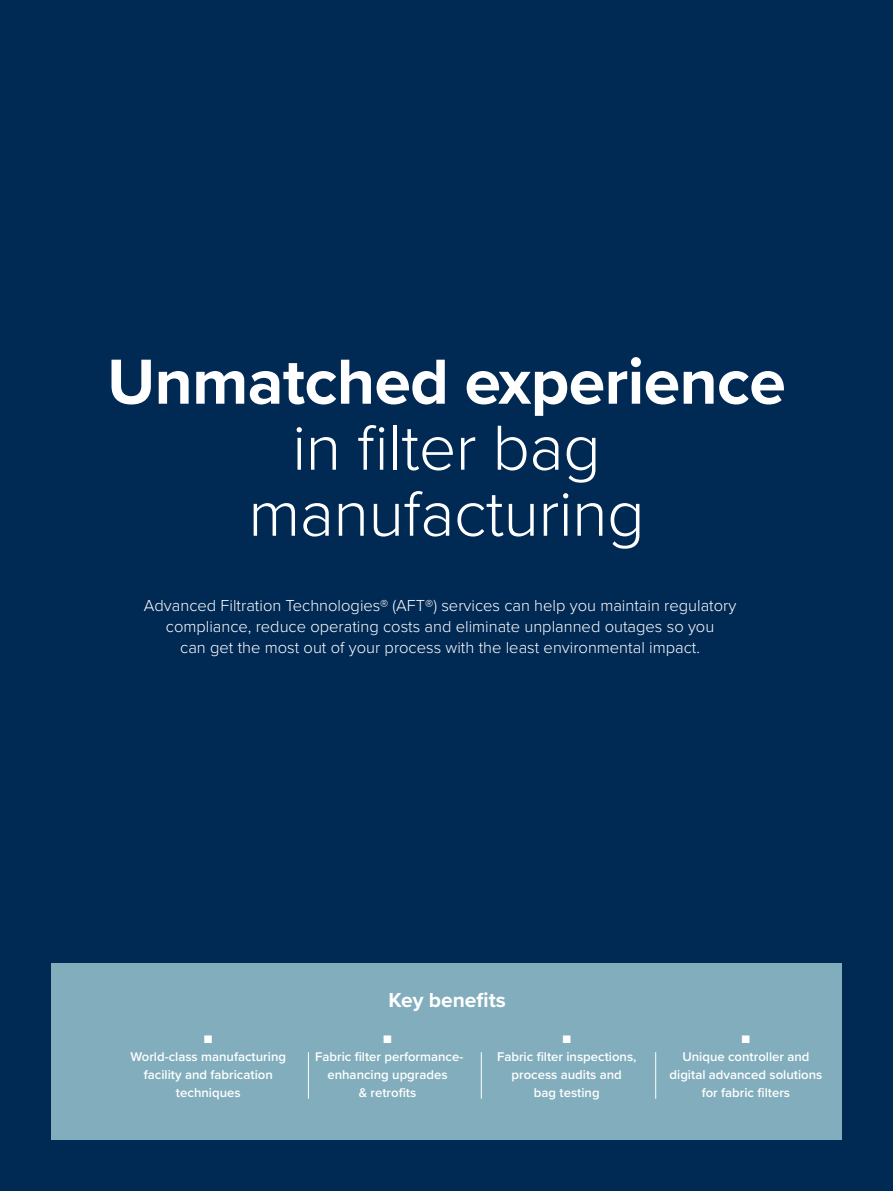
<style>
.page{position:relative;width:893px;height:1191px;background:#002954}
.page>*{position:absolute;margin:0;border:0;box-sizing:border-box;transform-origin:0 0}
.Intro_page_headline{font:300 66px "Proxima Nova";letter-spacing:-.01em;color:#fff}
.Intro_page_headline-2{font:700 66px "Proxima Nova";letter-spacing:-.01em;color:#fff}
.Key_benefits_headlin{font:700 21px "Proxima Nova";color:#fff}
.Subhead{font:300 16.5px/21px "Proxima Nova";color:#fff;text-align:center}
.Key_benefits_bullets{font:600 13.2px/18px "Proxima Nova";color:#fff;text-align:center}
</style>
<div class="page">
<div style="left:51px;top:963px;width:791px;height:176px;background:#81adbc"></div>
<hr style="left:481px;top:1052px;width:1px;height:46px;background:#fff">
<hr style="left:308px;top:1052px;width:1px;height:46px;background:#fff">
<hr style="left:655px;top:1052px;width:1px;height:46px;background:#fff">
<p class="Intro_page_headline-2" style="left:107px;top:332px;width:680px">Unmatched experience</p>
<p class="Intro_page_headline" style="left:292px;top:398px;width:310px">in filter bag</p>
<p class="Intro_page_headline" style="left:248px;top:464px;width:398px">manufacturing</p>
<p class="Subhead" style="left:144px;top:594px;width:594px">Advanced Filtration Technologies® (AFT®) services can help you maintain regulatory compliance, reduce operating costs and eliminate unplanned outages so you<br>can get the most out of your process with the least environmental impact.</p>
<p class="Key_benefits_bullets" style="left:204px;top:1029px;width:10px">■</p>
<p class="Key_benefits_bullets" style="left:131px;top:1047px;width:157px">World-class manufacturing facility and fabrication techniques</p>
<p class="Key_benefits_headlin" style="left:388px;top:984px;width:119px">Key benefits</p>
<p class="Key_benefits_bullets" style="left:383px;top:1029px;width:10px">■</p>
<p class="Key_benefits_bullets" style="left:315px;top:1047px;width:150px">Fabric filter performance&shy;enhancing upgrades<br>&amp; retrofits</p>
<p class="Key_benefits_bullets" style="left:562px;top:1029px;width:10px">■</p>
<p class="Key_benefits_bullets" style="left:497px;top:1047px;width:141px">Fabric filter inspections, process audits and<br>bag testing</p>
<p class="Key_benefits_bullets" style="left:670px;top:1029px;width:154px">■<br>Unique controller and digital advanced solutions for fabric filters</p>
</div>
